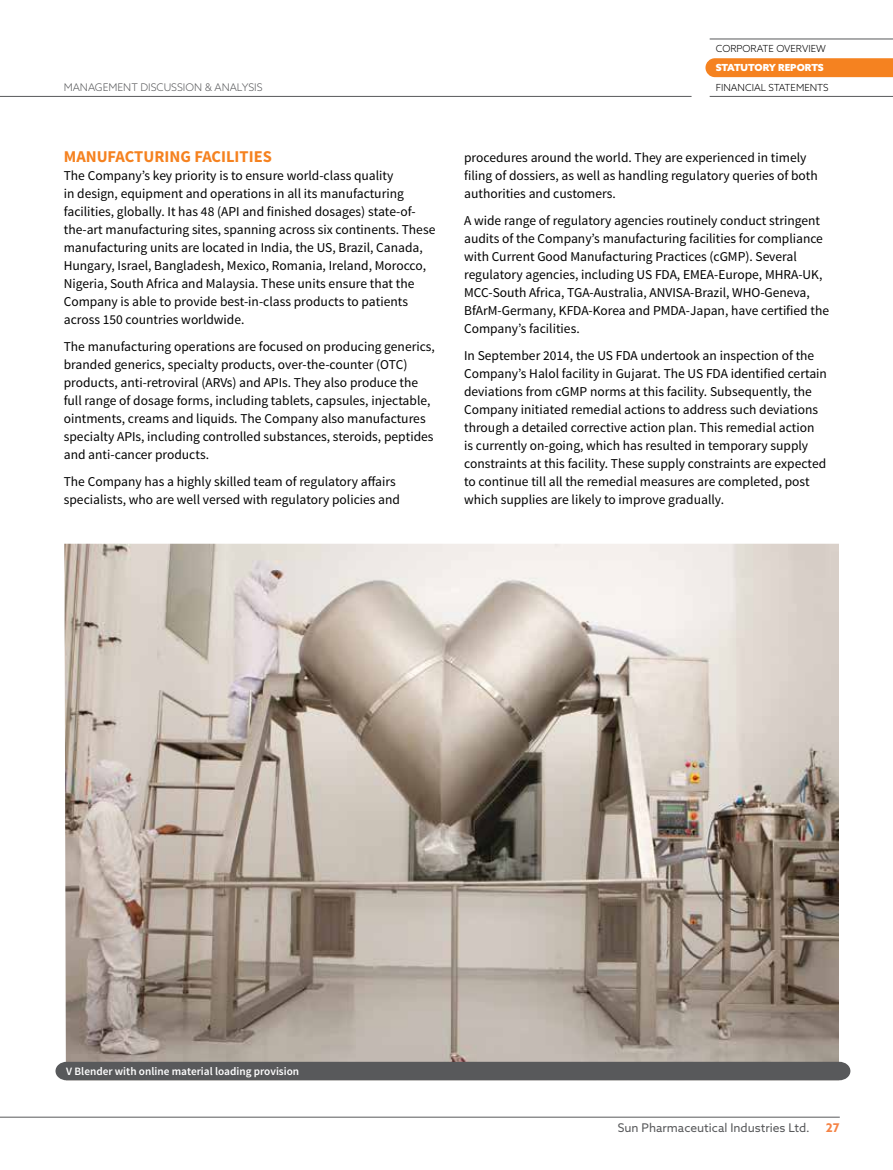
<style>
.page{position:relative;width:893px;height:1170px;background:#fff}
.page>*{position:absolute;margin:0;border:0;box-sizing:border-box;transform-origin:0 0}
.t1{font:700 16.5px "Source Sans Pro";color:#f58220}
.t2{font:13.5px/18px "Source Sans Pro";color:#000}
.t3{font:12px "Azo Sans";color:#58595b}
.t4{font:700 12px "Azo Sans";color:#f58345}
.t5{font:600 11.25px "Source Sans Pro";color:#fff}
.t6{font:300 10.5px "Azo Sans";color:#58595b}
.t7{font:300 9.75px "Azo Sans";color:#000}
.t8{font:900 9.75px "Azo Sans";color:#fff}
</style>
<div class="page">
<div style="left:705px;top:58px;width:188px;height:19px;background:#f58220"></div>
<hr style="left:710px;top:96px;width:183px;height:1px;background:#58595b">
<hr style="left:710px;top:39px;width:183px;height:1px;background:#58595b">
<hr style="left:0;top:96px;width:692px;height:1px;background:#58595b">
<hr style="left:0;top:1116px;width:840px;height:1px;background:#58595b">
<img style="left:64px;top:543px;width:775px;height:518px">
<div style="left:55px;top:1061px;width:795px;height:19px;background:#58595b"></div>
<p class="t7" style="left:716px;top:43px;width:112px">CORPORATE OVERVIEW</p>
<p class="t8" style="left:716px;top:61px;width:110px">STATUTORY REPORTS</p>
<p class="t6" style="left:64px;top:80px;width:200px">MANAGEMENT DISCUSSION &amp; ANALYSIS</p>
<p class="t7" style="left:716px;top:81px;width:115px">FINANCIAL STATEMENTS</p>
<p class="t1" style="left:64px;top:146px;width:210px">MANUFACTURING FACILITIES</p>
<p class="t2" style="left:64px;top:167px;width:373px">The Company’s key priority is to ensure world-class quality<br>in design, equipment and operations in all its manufacturing facilities, globally. It has 48 (API and finished dosages) state-of&shy;the-art manufacturing sites, spanning across six continents. These manufacturing units are located in India, the US, Brazil, Canada, Hungary, Israel, Bangladesh, Mexico, Romania, Ireland, Morocco, Nigeria, South Africa and Malaysia. These units ensure that the Company is able to provide best-in-class products to patients across 150 countries worldwide.</p>
<p class="t2" style="left:64px;top:338px;width:373px">The manufacturing operations are focused on producing generics, branded generics, specialty products, over-the-counter (OTC) products, anti-retroviral (ARVs) and APIs. They also produce the full range of dosage forms, including tablets, capsules, injectable, ointments, creams and liquids. The Company also manufactures specialty APIs, including controlled substances, steroids, peptides and anti-cancer products.</p>
<p class="t2" style="left:64px;top:473px;width:338px">The Company has a highly skilled team of regulatory affairs specialists, who are well versed with regulatory policies and</p>
<p class="t2" style="left:464px;top:149px;width:355px">procedures around the world. They are experienced in timely filing of dossiers, as well as handling regulatory queries of both authorities and customers.</p>
<p class="t2" style="left:464px;top:212px;width:367px">A wide range of regulatory agencies routinely conduct stringent audits of the Company’s manufacturing facilities for compliance with Current Good Manufacturing Practices (cGMP). Several regulatory agencies, including US FDA, EMEA-Europe, MHRA-UK, MCC-South Africa, TGA-Australia, ANVISA-Brazil, WHO-Geneva, BfArM-Germany, KFDA-Korea and PMDA-Japan, have certified the Company’s facilities.</p>
<p class="t2" style="left:464px;top:347px;width:364px">In September 2014, the US FDA undertook an inspection of the Company’s Halol facility in Gujarat. The US FDA identified certain deviations from cGMP norms at this facility. Subsequently, the Company initiated remedial actions to address such deviations through a detailed corrective action plan. This remedial action<br>is currently on-going, which has resulted in temporary supply constraints at this facility. These supply constraints are expected to continue till all the remedial measures are completed, post which supplies are likely to improve gradually.</p>
<p class="t5" style="left:66px;top:1063px;width:234px">V Blender with online material loading provision</p>
<p class="t3" style="left:618px;top:1119px;width:194px">Sun Pharmaceutical Industries Ltd.</p>
<p class="t4" style="left:826px;top:1119px;width:15px">27</p>
</div>
